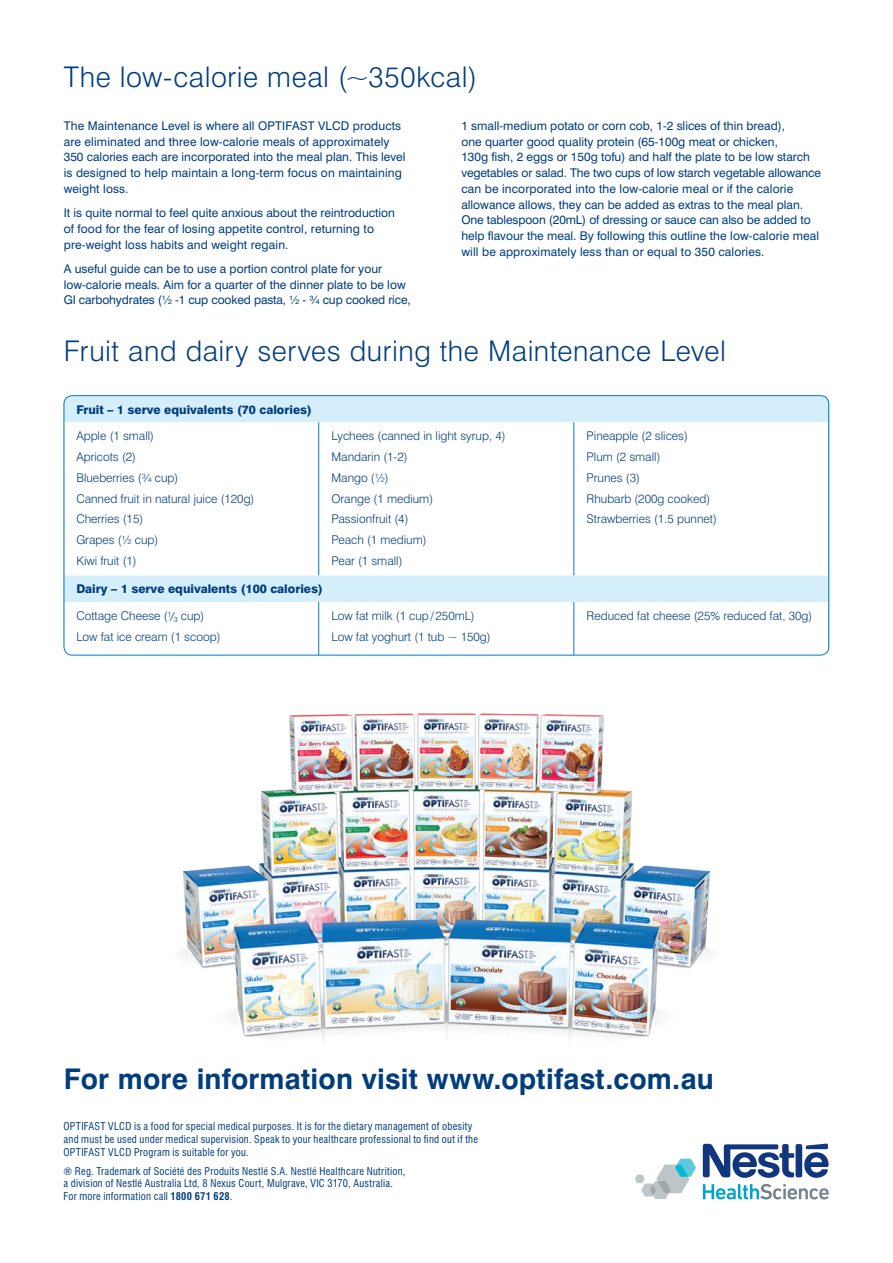
<style>
.page{position:relative;width:893px;height:1263px;background:#fff}
.page>*{position:absolute;margin:0;border:0;box-sizing:border-box;transform-origin:0 0}
.t1{font:300 28.5px "Swiss 721 BT";letter-spacing:.02em;color:#013d7d}
.t2{font:700 28.5px "Swiss 721 BT";letter-spacing:.01em;color:#013d7d}
.t3{font:12px/15.8px "Swiss 721 BT";color:#013d7d}
.t4{font:300 12px/20.7px "Swiss 721 BT";color:#013d7d}
.t5{font:800 12px "Swiss 721 BT";color:#013d7d}
.t6{font:condensed 10.5px/12.6px "Swiss 721 BT";letter-spacing:.02em;color:#013d7d}
.s1{font-size:10.5px}
.s2{font-weight:700}
</style>
<div class="page">
<div style="left:796px;top:1144px;width:6px;height:33px;background:#11367e;border-radius:2px"></div>
<svg style="left:804px;top:1143px;width:25px;height:35px"></svg>
<svg style="left:703px;top:1144px;width:91px;height:34px"></svg>
<svg style="left:703px;top:1184px;width:126px;height:15px"></svg>
<svg style="left:635px;top:1159px;width:61px;height:40px"></svg>
<div style="left:65px;top:396px;width:764px;height:26px;background:#d4effb"></div>
<svg style="left:65px;top:422px;width:764px;height:233px"></svg>
<hr style="left:318px;top:422px;width:1px;height:153px;background:#007ec5">
<hr style="left:573px;top:422px;width:1px;height:153px;background:#007ec5">
<hr style="left:829px;top:422px;width:1px;height:153px;background:#007ec5">
<hr style="left:318px;top:602px;width:1px;height:53px;background:#007ec5">
<hr style="left:573px;top:602px;width:1px;height:53px;background:#007ec5">
<hr style="left:829px;top:602px;width:1px;height:53px;background:#007ec5">
<svg style="left:829px;top:402px;width:1px;height:20px"></svg>
<svg style="left:829px;top:575px;width:1px;height:27px"></svg>
<hr style="left:64px;top:602px;width:1px;height:53px;background:#007ec5">
<div style="left:64px;top:395px;width:765px;height:260px;border:1px solid #007ec5;border-radius:9px"></div>
<img style="left:181px;top:713px;width:529px;height:325px">
<h1 class="t1" style="left:64px;top:59px;width:415px">The low-calorie meal (~350kcal)</h1>
<p class="t3" style="left:64px;top:118px;width:343px">The Maintenance Level is where all OPTIFAST VLCD products are eliminated and three low-calorie meals of approximately 350 calories each are incorporated into the meal plan. This level is designed to help maintain a long-term focus on maintaining weight loss.</p>
<p class="t3" style="left:64px;top:205px;width:333px">It is quite normal to feel quite anxious about the reintroduction of food for the fear of losing appetite control, returning to pre-weight loss habits and weight regain.</p>
<p class="t3" style="left:64px;top:261px;width:348px">A useful guide can be to use a portion control plate for your low-calorie meals. Aim for a quarter of the dinner plate to be low<br>GI carbohydrates (½ -1 cup cooked pasta, ½ - ¾ cup cooked rice,</p>
<p class="t3" style="left:461px;top:118px;width:361px">1 small-medium potato or corn cob, 1-2 slices of thin bread),<br>one quarter good quality protein (65-100g meat or chicken,<br>130g fish, 2 eggs or 150g tofu) and half the plate to be low starch vegetables or salad. The two cups of low starch vegetable allowance can be incorporated into the low-calorie meal or if the calorie allowance allows, they can be added as extras to the meal plan.<br>One tablespoon (20mL) of dressing or sauce can also be added to help flavour the meal. By following this outline the low-calorie meal will be approximately less than or equal to 350 calories.</p>
<h1 class="t1" style="left:64px;top:333px;width:664px">Fruit and dairy serves during the Maintenance Level</h1>
<p class="t5" style="left:76px;top:402px;width:237px">Fruit – 1 serve equivalents (70 calories)</p>
<p class="t4" style="left:76px;top:426px;width:180px">Apple (1 small)<br>Apricots (2)<br>Blueberries (¾ cup)<br>Canned fruit in natural juice (120g)<br>Cherries (15)<br>Grapes (½ cup)<br>Kiwi fruit (1)</p>
<p class="t4" style="left:331px;top:426px;width:176px">Lychees (canned in light syrup, 4)<br>Mandarin (1-2)<br>Mango (½)<br>Orange (1 medium)<br>Passionfruit (4)<br>Peach (1 medium)<br>Pear (1 small)</p>
<p class="t4" style="left:587px;top:426px;width:132px">Pineapple (2 slices)<br>Plum (2 small)<br>Prunes (3)<br>Rhubarb (200g cooked)<br>Strawberries (1.5 punnet)</p>
<p class="t5" style="left:76px;top:582px;width:248px">Dairy – 1 serve equivalents (100 calories)</p>
<p class="t4" style="left:76px;top:605px;width:146px">Cottage Cheese (<sup>1</sup><span class="s1">/</span><sub>3</sub> cup)<br>Low fat ice cream (1 scoop)</p>
<p class="t4" style="left:331px;top:605px;width:161px">Low fat milk (1 cup /250mL)<br>Low fat yoghurt (1 tub ~ 150g)</p>
<p class="t4" style="left:587px;top:605px;width:227px">Reduced fat cheese (25% reduced fat, 30g)</p>
<h1 class="t2" style="left:64px;top:1061px;width:652px">For more information visit www.optifast.com.au</h1>
<p class="t6" style="left:64px;top:1120px;width:416px">OPTIFAST VLCD is a food for special medical purposes. It is for the dietary management of obesity and must be used under medical supervision. Speak to your healthcare professional to find out if the<br>OPTIFAST VLCD Program is suitable for you.</p>
<p class="t6" style="left:64px;top:1164px;width:343px">® Reg. Trademark of Société des Produits Nestlé S.A. Nestlé Healthcare Nutrition, a division of Nestlé Australia Ltd, 8 Nexus Court, Mulgrave, VIC 3170, Australia.<br>For more information call <span class="s2">1800 671 628</span>.</p>
</div>
